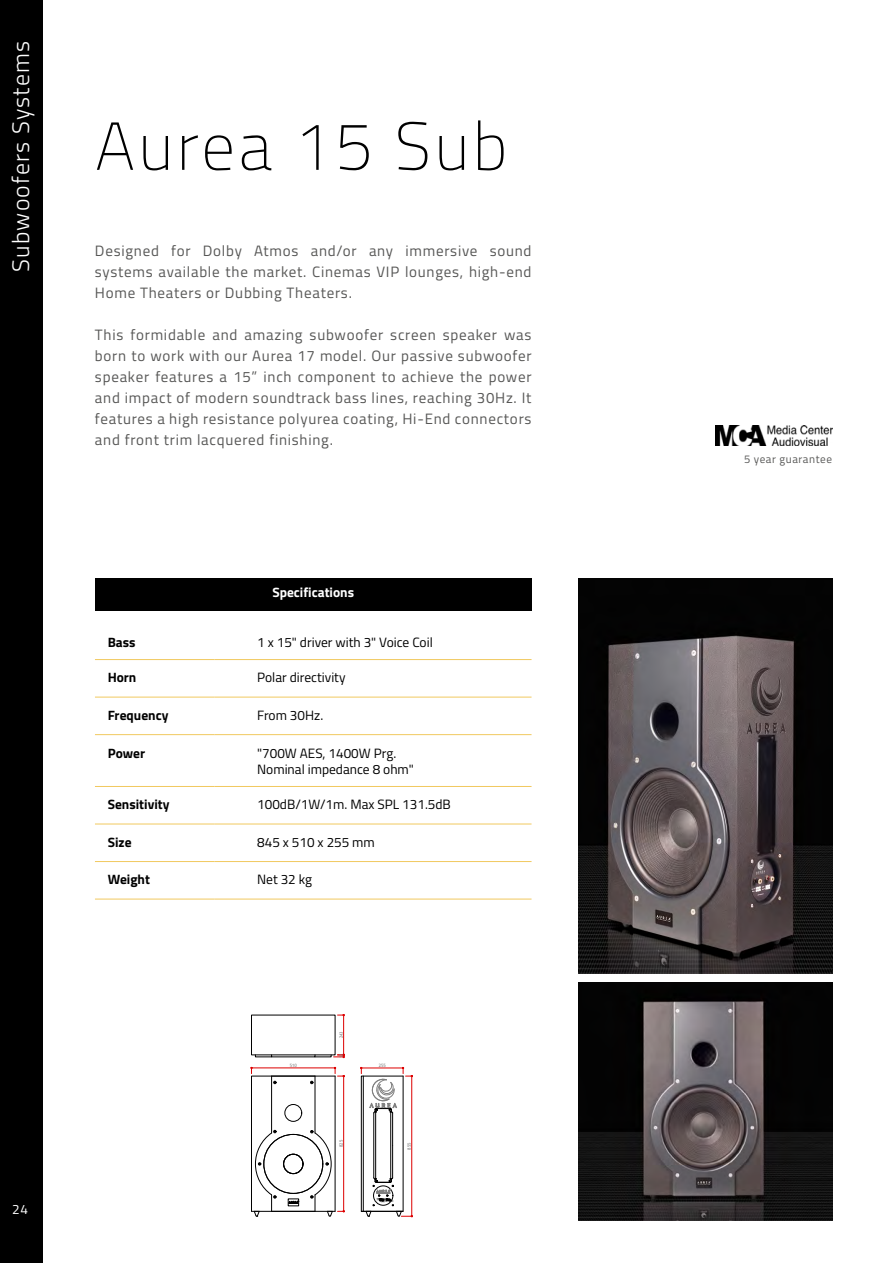
<style>
.page{position:relative;width:893px;height:1263px;background:#fff}
.page>*{position:absolute;margin:0;border:0;box-sizing:border-box;transform-origin:0 0}
.t1{font:100 67.65px "Titillium";letter-spacing:.05em;color:#000}
.t2{font:300 23.85px "Titillium";letter-spacing:.05em;color:#fff}
.t3{font:15px/21px "Titillium";letter-spacing:.05em;color:#575756;text-align:justify}
.t4{font:13.5px/16.2px "Titillium";color:#000}
.t5{font:700 13.5px "Titillium";color:#000}
.t6{font:700 13.5px "Titillium";color:#fff}
.t7{font:13.5px "Titillium";color:#fff}
.t8{font:11.25px "Titillium";letter-spacing:.05em;color:#575756}
.t9{font:4.5px "Trebuchet MS";color:#808080}
</style>
<div class="page">
<div style="left:0;top:0;width:43px;height:1263px;background:#000"></div>
<img style="left:578px;top:578px;width:254px;height:396px">
<img style="left:578px;top:982px;width:254px;height:238px">
<svg style="left:250px;top:1014px;width:163px;height:204px"></svg>
<div style="left:95px;top:578px;width:436px;height:33px;background:#000"></div>
<hr style="left:95px;top:659px;width:120px;height:1px;background:#f1c95f">
<hr style="left:215px;top:659px;width:316px;height:1px;background:#f1c95f">
<hr style="left:95px;top:697px;width:120px;height:1px;background:#f1c95f">
<hr style="left:215px;top:697px;width:316px;height:1px;background:#f1c95f">
<hr style="left:95px;top:734px;width:120px;height:1px;background:#f1c95f">
<hr style="left:215px;top:734px;width:316px;height:1px;background:#f1c95f">
<hr style="left:95px;top:786px;width:120px;height:1px;background:#f1c95f">
<hr style="left:215px;top:786px;width:316px;height:1px;background:#f1c95f">
<hr style="left:95px;top:824px;width:120px;height:1px;background:#f1c95f">
<hr style="left:215px;top:824px;width:316px;height:1px;background:#f1c95f">
<hr style="left:95px;top:861px;width:120px;height:1px;background:#f1c95f">
<hr style="left:215px;top:861px;width:316px;height:1px;background:#f1c95f">
<hr style="left:95px;top:899px;width:120px;height:1px;background:#f1c95f">
<hr style="left:215px;top:899px;width:316px;height:1px;background:#f1c95f">
<img style="left:716px;top:426px;width:116px;height:19px">
<h2 class="t2" style="left:3px;top:272px;width:232px;rotate:-90deg">Subwoofers Systems</h2>
<p class="t7" style="left:12px;top:1199px;width:17px">24</p>
<h1 class="t1" style="left:95px;top:98px;width:414px">Aurea 15 Sub</h1>
<p class="t3" style="left:95px;top:240px;width:438px">Designed for Dolby Atmos and/or any immersive sound systems available the market. Cinemas VIP lounges, high-end Home Theaters or Dubbing Theaters.</p>
<p class="t3" style="left:95px;top:324px;width:438px">This formidable and amazing subwoofer screen speaker was born to work with our Aurea 17 model. Our passive subwoofer speaker features a 15” inch component to achieve the power and impact of modern soundtrack bass lines, reaching 30Hz. It features a high resistance polyurea coating, Hi-End connectors and front trim lacquered finishing.</p>
<p class="t6" style="left:272px;top:582px;width:83px">Specifications</p>
<p class="t5" style="left:108px;top:632px;width:29px">Bass</p>
<p class="t4" style="left:257px;top:633px;width:177px">1 x 15" driver with 3" Voice Coil</p>
<p class="t5" style="left:108px;top:667px;width:30px">Horn</p>
<p class="t4" style="left:257px;top:669px;width:90px">Polar directivity</p>
<p class="t5" style="left:108px;top:705px;width:62px">Frequency</p>
<p class="t4" style="left:257px;top:706px;width:68px">From 30Hz.</p>
<p class="t5" style="left:108px;top:742px;width:39px">Power</p>
<p class="t4" style="left:257px;top:744px;width:158px">"700W AES, 1400W Prg.<br>Nominal impedance 8 ohm"</p>
<p class="t5" style="left:108px;top:794px;width:63px">Sensitivity</p>
<p class="t4" style="left:257px;top:796px;width:195px">100dB/1W/1m. Max SPL 131.5dB</p>
<p class="t5" style="left:108px;top:832px;width:25px">Size</p>
<p class="t4" style="left:257px;top:833px;width:119px">845 x 510 x 255 mm</p>
<p class="t5" style="left:108px;top:869px;width:44px">Weight</p>
<p class="t4" style="left:257px;top:871px;width:56px">Net 32 kg</p>
<p class="t9" style="left:290px;top:1063px;width:9px">510</p>
<p class="t9" style="left:338px;top:1038px;width:9px;rotate:-90deg">243</p>
<p class="t9" style="left:339px;top:1058px;width:6px;rotate:-90deg">12</p>
<p class="t9" style="left:339px;top:1147px;width:9px;rotate:-90deg">825</p>
<p class="t9" style="left:379px;top:1063px;width:9px">255</p>
<p class="t9" style="left:407px;top:1150px;width:9px;rotate:-90deg">855</p>
<p class="t8" style="left:744px;top:451px;width:89px">5 year guarantee</p>
</div>
